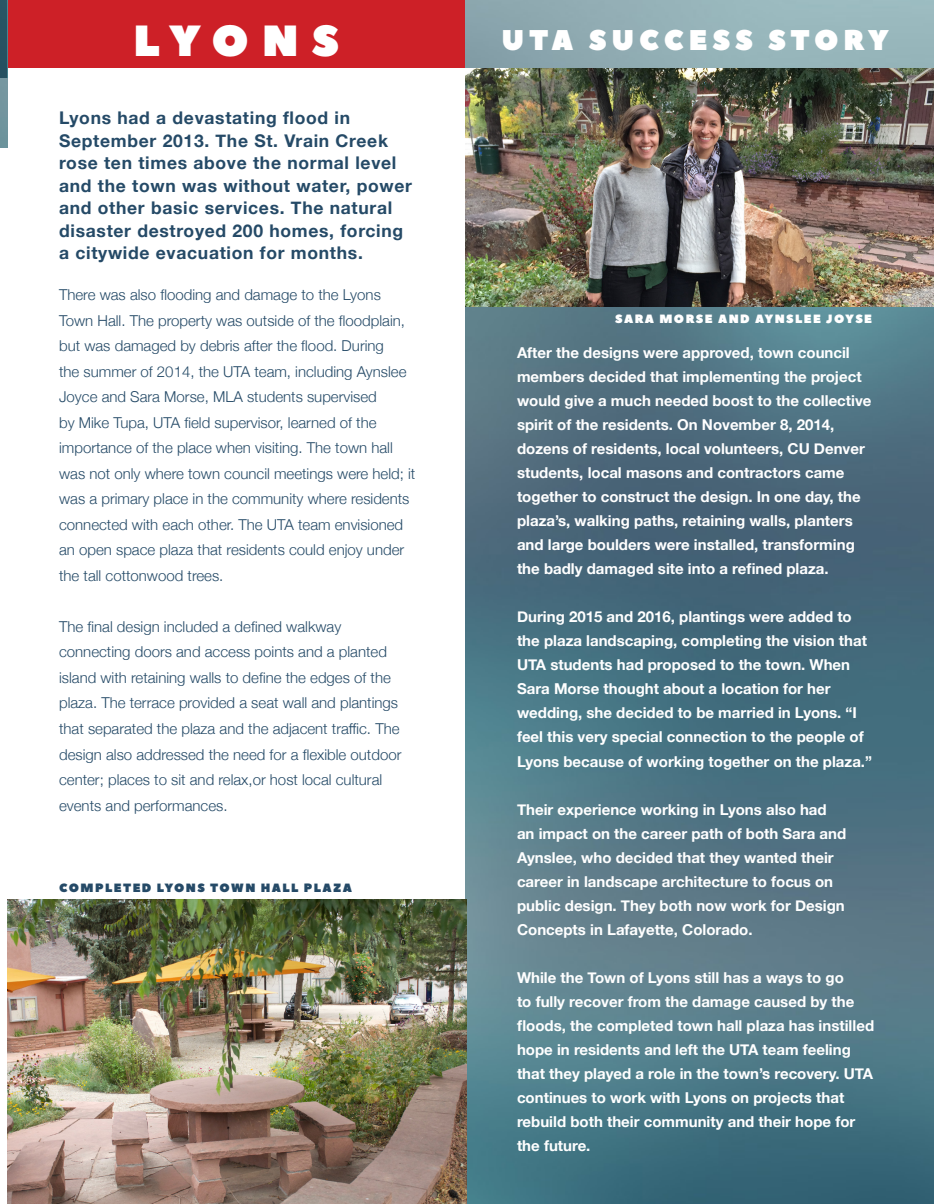
<style>
.page{position:relative;width:934px;height:1204px;background:#fff}
.page>*{position:absolute;margin:0;border:0;box-sizing:border-box;transform-origin:0 0}
.t1{font:43.5px "Peace Sans";letter-spacing:.28em;color:#fff}
.t2{font:28.5px "Peace Sans";letter-spacing:.17em;color:#fff}
.t3{font:700 17.55px/22.5px "Helvetica Neue";letter-spacing:.04em;color:#254a67}
.t4{font:700 15px/24px "Helvetica Neue";color:#fff}
.t5{font:300 15px/25.5px "Helvetica Neue";color:#254a67}
.t6{font:12px "Peace Sans";letter-spacing:.12em;color:#254a67}
.t7{font:12px "Peace Sans";letter-spacing:.12em;color:#fff}
</style>
<div class="page">
<img style="left:465px;top:0;width:468px;height:1203px">
<div style="left:7px;top:0;width:458px;height:68px;background:#cd2027"></div>
<img style="left:465px;top:68px;width:468px;height:239px">
<img style="left:7px;top:899px;width:459px;height:304px">
<img style="left:0;top:77px;width:7px;height:71px">
<div style="left:0;top:0;width:7px;height:77px;background:#275362"></div>
<p class="t1" style="left:133px;top:11px;width:207px">LYONS</p>
<p class="t2" style="left:501px;top:21px;width:388px">UTA SUCCESS STORY</p>
<p class="t3" style="left:59px;top:107px;width:354px">Lyons had a devastating flood in September 2013. The St. Vrain Creek rose ten times above the normal level and the town was without water, power and other basic services. The natural disaster destroyed 200 homes, forcing a citywide evacuation for months.</p>
<p class="t5" style="left:59px;top:281px;width:357px">There was also flooding and damage to the Lyons Town Hall. The property was outside of the floodplain, but was damaged by debris after the flood. During<br>the summer of 2014, the UTA team, including Aynslee Joyce and Sara Morse, MLA students supervised<br>by Mike Tupa, UTA field supervisor, learned of the importance of the place when visiting. The town hall was not only where town council meetings were held; it was a primary place in the community where residents connected with each other. The UTA team envisioned an open space plaza that residents could enjoy under the tall cottonwood trees.</p>
<p class="t5" style="left:59px;top:612px;width:344px">The final design included a defined walkway connecting doors and access points and a planted island with retaining walls to define the edges of the plaza. The terrace provided a seat wall and plantings that separated the plaza and the adjacent traffic. The design also addressed the need for a flexible outdoor center; places to sit and relax,or host local cultural events and performances.</p>
<p class="t6" style="left:59px;top:879px;width:294px">COMPLETED LYONS TOWN HALL PLAZA</p>
<p class="t7" style="left:615px;top:311px;width:258px">SARA MORSE AND AYNSLEE JOYSE</p>
<p class="t4" style="left:517px;top:341px;width:356px">After the designs were approved, town council members decided that implementing the project would give a much needed boost to the collective spirit of the residents. On November 8, 2014, dozens of residents, local volunteers, CU Denver students, local masons and contractors came together to construct the design. In one day, the plaza’s, walking paths, retaining walls, planters and large boulders were installed, transforming the badly damaged site into a refined plaza.</p>
<p class="t4" style="left:517px;top:605px;width:356px">During 2015 and 2016, plantings were added to the plaza landscaping, completing the vision that UTA students had proposed to the town. When Sara Morse thought about a location for her wedding, she decided to be married in Lyons. “I feel this very special connection to the people of Lyons because of working together on the plaza.”</p>
<p class="t4" style="left:517px;top:797px;width:330px">Their experience working in Lyons also had an impact on the career path of both Sara and Aynslee, who decided that they wanted their career in landscape architecture to focus on public design. They both now work for Design Concepts in Lafayette, Colorado.</p>
<p class="t4" style="left:517px;top:965px;width:358px">While the Town of Lyons still has a ways to go<br>to fully recover from the damage caused by the floods, the completed town hall plaza has instilled hope in residents and left the UTA team feeling that they played a role in the town’s recovery. UTA continues to work with Lyons on projects that rebuild both their community and their hope for the future.</p>
</div>
